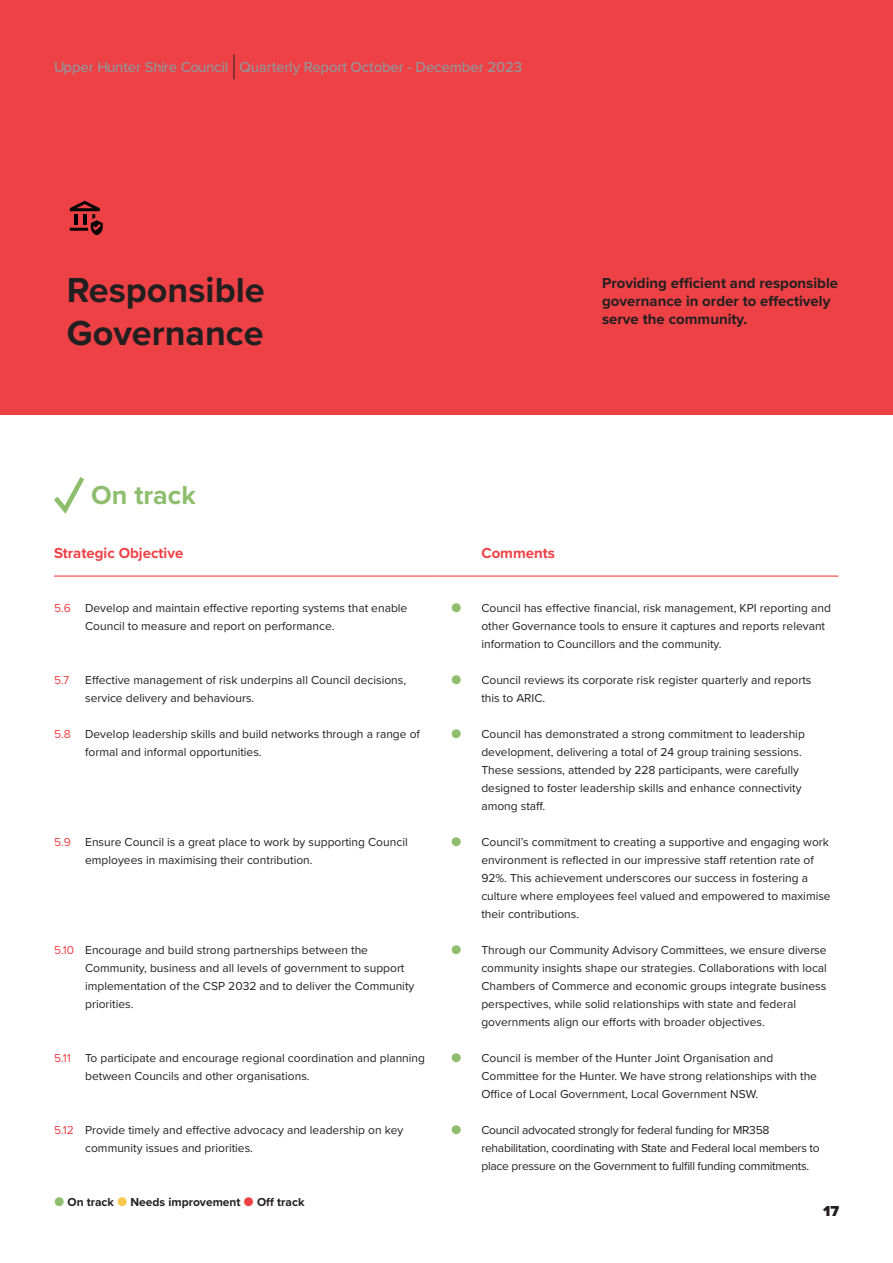
<style>
.page{position:relative;width:893px;height:1263px;background:#fff}
.page>*{position:absolute;margin:0;border:0;box-sizing:border-box;transform-origin:0 0}
.t1{font:700 36px/43.2px "Proxima Nova";color:#231f20}
.t2{font:700 27px "Proxima Nova";color:#8ebe6d}
.t3{font:700 15px/18px "Proxima Nova";color:#231f20}
.t4{font:500 15px "Proxima Nova";letter-spacing:-.01em;color:#939598}
.t5{font:700 15px "Proxima Nova";color:#ee4146}
.t6{font:900 15px "Proxima Nova";color:#231f20}
.t7{font:12px/18px "Proxima Nova";color:#231f20}
.t8{font:12px/18px "Proxima Nova";letter-spacing:-.02em;color:#231f20}
.t9{font:700 12px "Proxima Nova";color:#231f20}
.t10{font:12px "Proxima Nova";color:#ee4146}
.s1{font-size:57px}
.s2{color:#ee4146}
.s3{font-weight:700;font-size:15px;color:#8ebe6d}
.s4{font-size:15px;color:#8ebe6d}
.s5{font-size:15px;color:#f9c74e}
.s6{font-size:15px;color:#ee4146}
</style>
<div class="page">
<hr style="left:54px;top:576px;width:31px;height:1px;background:#ee2e22">
<hr style="left:85px;top:576px;width:352px;height:1px;background:#ee2e22">
<hr style="left:437px;top:576px;width:44px;height:1px;background:#ee2e22">
<hr style="left:481px;top:576px;width:357px;height:1px;background:#ee2e22">
<div style="left:0;top:0;width:893px;height:414px;background:#ee4146"></div>
<svg style="left:234px;top:55px;width:1px;height:24px"></svg>
<svg style="left:70px;top:201px;width:33px;height:34px"></svg>
<p class="t4" style="left:54px;top:56px;width:470px">Upper Hunter Shire Council Quarterly Report October - December 2023</p>
<h1 class="t1" style="left:67px;top:268px;width:200px">Responsible<br>Governance</h1>
<p class="t3" style="left:602px;top:274px;width:238px">Providing efficient and responsible governance in order to effectively serve the community.</p>
<h2 class="t2" style="left:54px;top:475px;width:143px"><span class="s1">✓</span> On track</h2>
<p class="t5" style="left:54px;top:542px;width:131px">Strategic Objective</p>
<p class="t5" style="left:481px;top:542px;width:75px">Comments</p>
<p class="t7" style="left:85px;top:598px;width:324px;text-indent:-31px"><span class="s2">5.6</span> Develop and maintain effective reporting systems that enable<br>Council to measure and report on performance.</p>
<p class="t7" style="left:481px;top:598px;width:351px;text-indent:-30px"><span class="s3">●</span> Council has effective financial, risk management, KPI reporting and other Governance tools to ensure it captures and reports relevant information to Councillors and the community.</p>
<p class="t10" style="left:54px;top:671px;width:17px">5.7</p>
<p class="t7" style="left:85px;top:670px;width:322px">Effective management of risk underpins all Council decisions, service delivery and behaviours.</p>
<p class="t7" style="left:481px;top:670px;width:332px;text-indent:-30px"><span class="s3">●</span> Council reviews its corporate risk register quarterly and reports this to ARIC.</p>
<p class="t7" style="left:85px;top:724px;width:336px;text-indent:-31px"><span class="s2">5.8</span> Develop leadership skills and build networks through a range of formal and informal opportunities.</p>
<p class="t7" style="left:481px;top:724px;width:325px;text-indent:-30px"><span class="s3">●</span> Council has demonstrated a strong commitment to leadership development, delivering a total of 24 group training sessions.<br>These sessions, attended by 228 participants, were carefully designed to foster leadership skills and enhance connectivity among staff.</p>
<p class="t7" style="left:85px;top:832px;width:324px;text-indent:-31px"><span class="s2">5.9</span> Ensure Council is a great place to work by supporting Council employees in maximising their contribution.</p>
<p class="t7" style="left:481px;top:832px;width:351px;text-indent:-30px"><span class="s3">●</span> Council’s commitment to creating a supportive and engaging work environment is reflected in our impressive staff retention rate of 92%. This achievement underscores our success in fostering a culture where employees feel valued and empowered to maximise their contributions.</p>
<p class="t7" style="left:85px;top:940px;width:331px;text-indent:-31px"><span class="s2">5.10</span> Encourage and build strong partnerships between the Community, business and all levels of government to support implementation of the CSP 2032 and to deliver the Community priorities.</p>
<p class="t7" style="left:481px;top:940px;width:347px;text-indent:-30px"><span class="s3">●</span> Through our Community Advisory Committees, we ensure diverse community insights shape our strategies. Collaborations with local Chambers of Commerce and economic groups integrate business perspectives, while solid relationships with state and federal governments align our efforts with broader objectives.</p>
<p class="t7" style="left:85px;top:1048px;width:341px;text-indent:-31px"><span class="s2">5.11</span> To participate and encourage regional coordination and planning between Councils and other organisations.</p>
<p class="t7" style="left:481px;top:1048px;width:337px;text-indent:-30px"><span class="s3">●</span> Council is member of the Hunter Joint Organisation and<br>Committee for the Hunter. We have strong relationships with the<br>Office of Local Government, Local Government NSW.</p>
<p class="t7" style="left:85px;top:1120px;width:320px;text-indent:-31px"><span class="s2">5.12</span> Provide timely and effective advocacy and leadership on key community issues and priorities.</p>
<p class="t8" style="left:481px;top:1120px;width:340px;text-indent:-30px"><span class="s3">●</span> Council advocated strongly for federal funding for MR358 rehabilitation, coordinating with State and Federal local members to place pressure on the Government to fulfill funding commitments.</p>
<p class="t6" style="left:823px;top:1199px;width:17px">17</p>
<p class="t9" style="left:54px;top:1193px;width:252px"><span class="s4">●</span> On track <span class="s5">●</span> Needs improvement <span class="s6">●</span> Off track</p>
</div>
